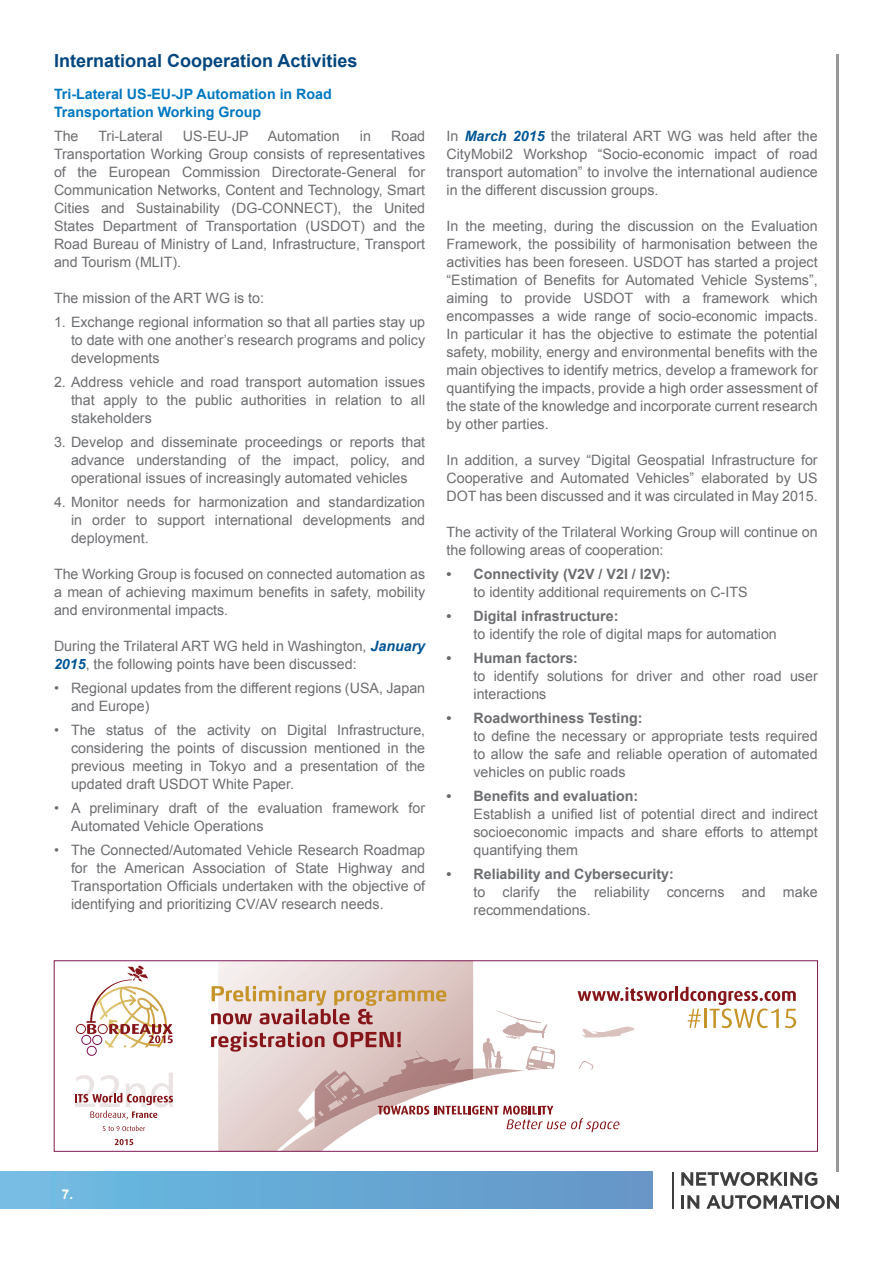
<style>
.page{position:relative;width:893px;height:1263px;background:#fff}
.page>*{position:absolute;margin:0;border:0;box-sizing:border-box;transform-origin:0 0}
.t1{font:700 18px "Arial";color:#00467e}
.t2{font:14.25px/18px "Arial";color:#6c6d70;text-align:justify}
.t3{font:700 14.25px "Arial";color:#6c6d70}
.t4{font:700 14.25px/18px "Arial";color:#0078c0}
.t5{font:700 13.5px "Arial";color:#fff}
.s1{font-weight:700;font-style:italic;color:#005595}
</style>
<div class="page">
<div style="left:0;top:1172px;width:652px;height:37px;background:linear-gradient(to right,#6ebde4,#6395c7)"></div>
<hr style="left:836px;top:54px;width:3px;height:1118px;background:#6c6d70">
<svg style="left:681px;top:1172px;width:102px;height:14px"></svg>
<hr style="left:784px;top:1172px;width:3px;height:14px;background:#3e3e3f">
<svg style="left:790px;top:1172px;width:27px;height:14px"></svg>
<hr style="left:681px;top:1195px;width:3px;height:14px;background:#3e3e3f">
<svg style="left:687px;top:1195px;width:12px;height:14px"></svg>
<svg style="left:706px;top:1195px;width:97px;height:14px"></svg>
<hr style="left:805px;top:1195px;width:3px;height:14px;background:#3e3e3f">
<svg style="left:810px;top:1195px;width:29px;height:14px"></svg>
<hr style="left:672px;top:1172px;width:2px;height:37px;background:#3e3e3f">
<svg style="left:211px;top:986px;width:585px;height:164px"></svg>
<svg style="left:76px;top:966px;width:97px;height:90px"></svg>
<svg style="left:75px;top:1072px;width:98px;height:47px"></svg>
<svg style="left:103px;top:1125px;width:42px;height:6px"></svg>
<svg style="left:115px;top:1139px;width:18px;height:6px"></svg>
<div style="left:54px;top:960px;width:764px;height:192px;border:1px solid #7f1956"></div>
<p class="t1" style="left:54px;top:49px;width:305px">International Cooperation Activities</p>
<p class="t4" style="left:54px;top:85px;width:279px">Tri-Lateral US-EU-JP Automation in Road<br>Transportation Working Group</p>
<p class="t2" style="left:54px;top:127px;width:26px">The</p>
<p class="t2" style="left:98px;top:127px;width:66px">Tri-Lateral</p>
<p class="t2" style="left:183px;top:127px;width:67px">US-EU-JP</p>
<p class="t2" style="left:268px;top:127px;width:74px">Automation</p>
<p class="t2" style="left:360px;top:127px;width:13px">in</p>
<p class="t2" style="left:54px;top:127px;width:373px;text-indent:337px">Road Transportation Working Group consists of representatives of the European Commission Directorate-General for Communication Networks, Content and Technology, Smart Cities and Sustainability (DG-CONNECT), the United States Department of Transportation (USDOT) and the Road Bureau of Ministry of Land, Infrastructure, Transport and Tourism (MLIT).</p>
<p class="t2" style="left:54px;top:289px;width:212px">The mission of the ART WG is to:</p>
<p class="t2" style="left:71px;top:313px;width:356px;text-indent:-17px">1. Exchange regional information so that all parties stay up to date with one another’s research programs and policy developments</p>
<p class="t2" style="left:71px;top:373px;width:356px;text-indent:-17px">2. Address vehicle and road transport automation issues that apply to the public authorities in relation to all stakeholders</p>
<p class="t2" style="left:71px;top:433px;width:356px;text-indent:-17px">3. Develop and disseminate proceedings or reports that advance understanding of the impact, policy, and operational issues of increasingly automated vehicles</p>
<p class="t2" style="left:71px;top:493px;width:356px;text-indent:-17px">4. Monitor needs for harmonization and standardization in order to support international developments and deployment.</p>
<p class="t2" style="left:54px;top:565px;width:373px">The Working Group is focused on connected automation as a mean of achieving maximum benefits in safety, mobility and environmental impacts.</p>
<p class="t2" style="left:54px;top:637px;width:373px">During the Trilateral ART WG held in Washington, <span class="s1">January<br>2015</span>, the following points have been discussed:</p>
<p class="t2" style="left:71px;top:679px;width:356px;text-indent:-17px">• Regional updates from the different regions (USA, Japan and Europe)</p>
<p class="t2" style="left:71px;top:721px;width:356px;text-indent:-17px">• The status of the activity on Digital Infrastructure, considering the points of discussion mentioned in the previous meeting in Tokyo and a presentation of the updated draft USDOT White Paper.</p>
<p class="t2" style="left:71px;top:799px;width:356px;text-indent:-17px">• A preliminary draft of the evaluation framework for<br>Automated Vehicle Operations</p>
<p class="t2" style="left:71px;top:841px;width:356px;text-indent:-17px">• The Connected/Automated Vehicle Research Roadmap for the American Association of State Highway and Transportation Officials undertaken with the objective of identifying and prioritizing CV/AV research needs.</p>
<p class="t2" style="left:446px;top:127px;width:373px">In <span class="s1">March 2015</span> the trilateral ART WG was held after the CityMobil2 Workshop “Socio-economic impact of road transport automation” to involve the international audience in the different discussion groups.</p>
<p class="t2" style="left:446px;top:217px;width:373px">In the meeting, during the discussion on the Evaluation Framework, the possibility of harmonisation between the activities has been foreseen. USDOT has started a project “Estimation of Benefits for Automated Vehicle Systems”, aiming to provide USDOT with a framework which encompasses a wide range of socio-economic impacts.<br>In particular it has the objective to estimate the potential safety, mobility, energy and environmental benefits with the main objectives to identify metrics, develop a framework for quantifying the impacts, provide a high order assessment of the state of the knowledge and incorporate current research by other parties.</p>
<p class="t2" style="left:446px;top:451px;width:373px">In addition, a survey “Digital Geospatial Infrastructure for Cooperative and Automated Vehicles” elaborated by US DOT has been discussed and it was circulated in May 2015.</p>
<p class="t2" style="left:446px;top:523px;width:373px">The activity of the Trilateral Working Group will continue on the following areas of cooperation:</p>
<p class="t3" style="left:446px;top:564px;width:226px">• Connectivity (V2V / V2I / I2V):</p>
<p class="t2" style="left:473px;top:583px;width:276px">to identity additional requirements on C-ITS</p>
<p class="t3" style="left:446px;top:606px;width:173px">• Digital infrastructure:</p>
<p class="t2" style="left:473px;top:625px;width:305px">to identify the role of digital maps for automation</p>
<p class="t3" style="left:446px;top:648px;width:133px">• Human factors:</p>
<p class="t2" style="left:473px;top:667px;width:346px">to identify solutions for driver and other road user interactions</p>
<p class="t3" style="left:446px;top:708px;width:198px">• Roadworthiness Testing:</p>
<p class="t2" style="left:473px;top:727px;width:346px">to define the necessary or appropriate tests required to allow the safe and reliable operation of automated vehicles on public roads</p>
<p class="t3" style="left:446px;top:786px;width:193px">• Benefits and evaluation:</p>
<p class="t2" style="left:473px;top:805px;width:346px">Establish a unified list of potential direct and indirect socioeconomic impacts and share efforts to attempt quantifying them</p>
<p class="t3" style="left:446px;top:864px;width:229px">• Reliability and Cybersecurity:</p>
<p class="t2" style="left:473px;top:883px;width:346px">to clarify the reliability concerns and make recommendations.</p>
<p class="t5" style="left:62px;top:1185px;width:13px">7.</p>
</div>
